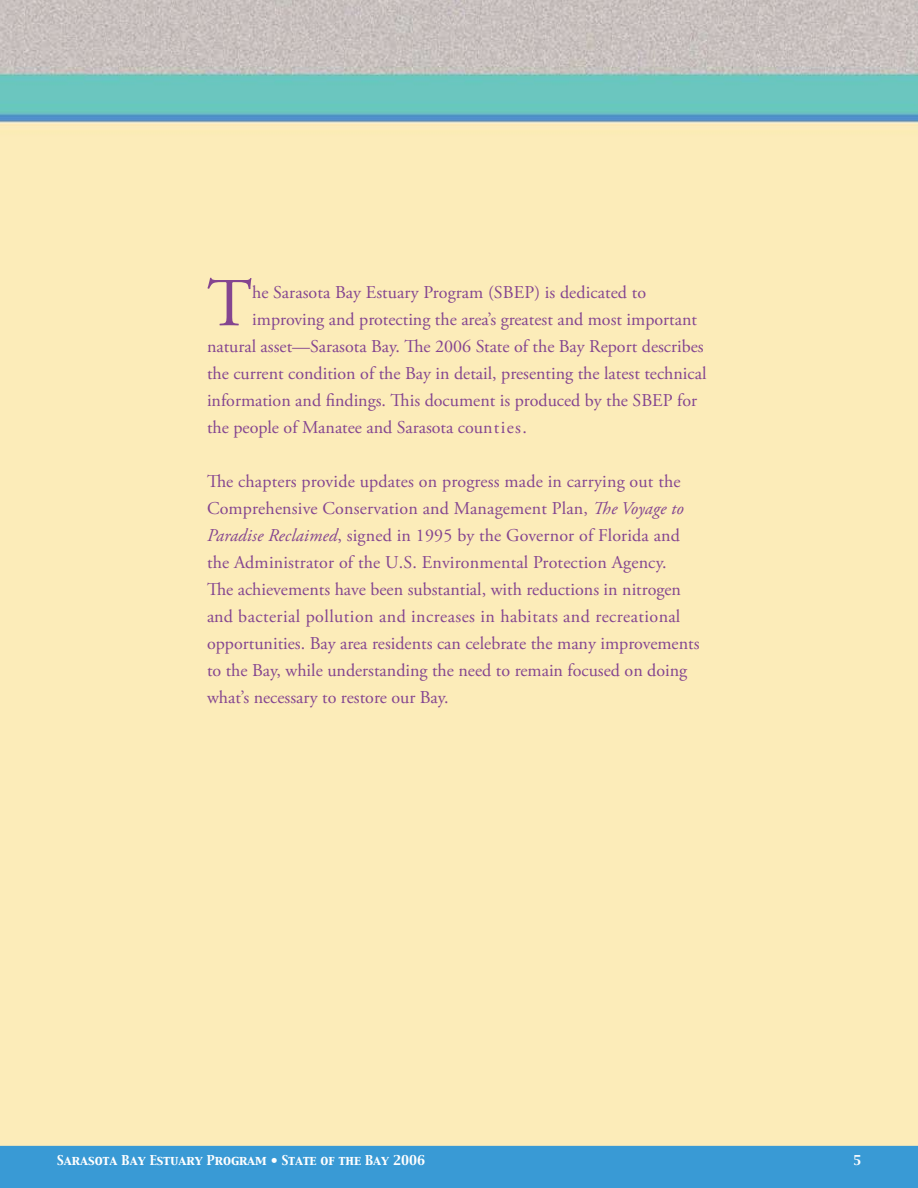
<style>
.page{position:relative;width:918px;height:1188px;background:#fff}
.page>*{position:absolute;margin:0;border:0;box-sizing:border-box;transform-origin:0 0}
.t1{font:68.55px "Adobe Garamond Pro";color:#844590}
.t2{font:18px/27px "Adobe Garamond Pro";color:#844590}
.t3{font:12px "Capitals";color:#fff}
.s1{font-style:italic}
</style>
<div class="page">
<img style="left:0;top:0;width:918px;height:1146px">
<div style="left:0;top:1146px;width:918px;height:42px;background:#399ad5"></div>
<h1 class="t1" style="left:207px;top:262px;width:47px">T</h1>
<p class="t2" style="left:252px;top:280px;width:395px">he Sarasota Bay Estuary Program (SBEP) is dedicated to</p>
<p class="t2" style="left:252px;top:307px;width:446px">improving and protecting the area’s greatest and most important</p>
<p class="t2" style="left:207px;top:334px;width:498px">natural asset—Sarasota Bay. The 2006 State of the Bay Report describes</p>
<p class="t2" style="left:207px;top:361px;width:501px">the current condition of the Bay in detail, presenting the latest technical</p>
<p class="t2" style="left:207px;top:388px;width:492px">information and findings. This document is produced by the SBEP for</p>
<p class="t2" style="left:207px;top:415px;width:321px">the people of Manatee and Sarasota counties.</p>
<p class="t2" style="left:207px;top:469px;width:494px">The chapters provide updates on progress made in carrying out the Comprehensive Conservation and Management Plan, <span class="s1">The Voyage to Paradise Reclaimed</span>, signed in 1995 by the Governor of Florida and the Administrator of the U.S. Environmental Protection Agency.<br>The achievements have been substantial, with reductions in nitrogen and bacterial pollution and increases in habitats and recreational opportunities. Bay area residents can celebrate the many improvements to the Bay, while understanding the need to remain focused on doing what’s necessary to restore our Bay.</p>
<p class="t3" style="left:57px;top:1152px;width:370px">Sarasota Bay Estuary Program • State of the Bay 2006</p>
</div>
